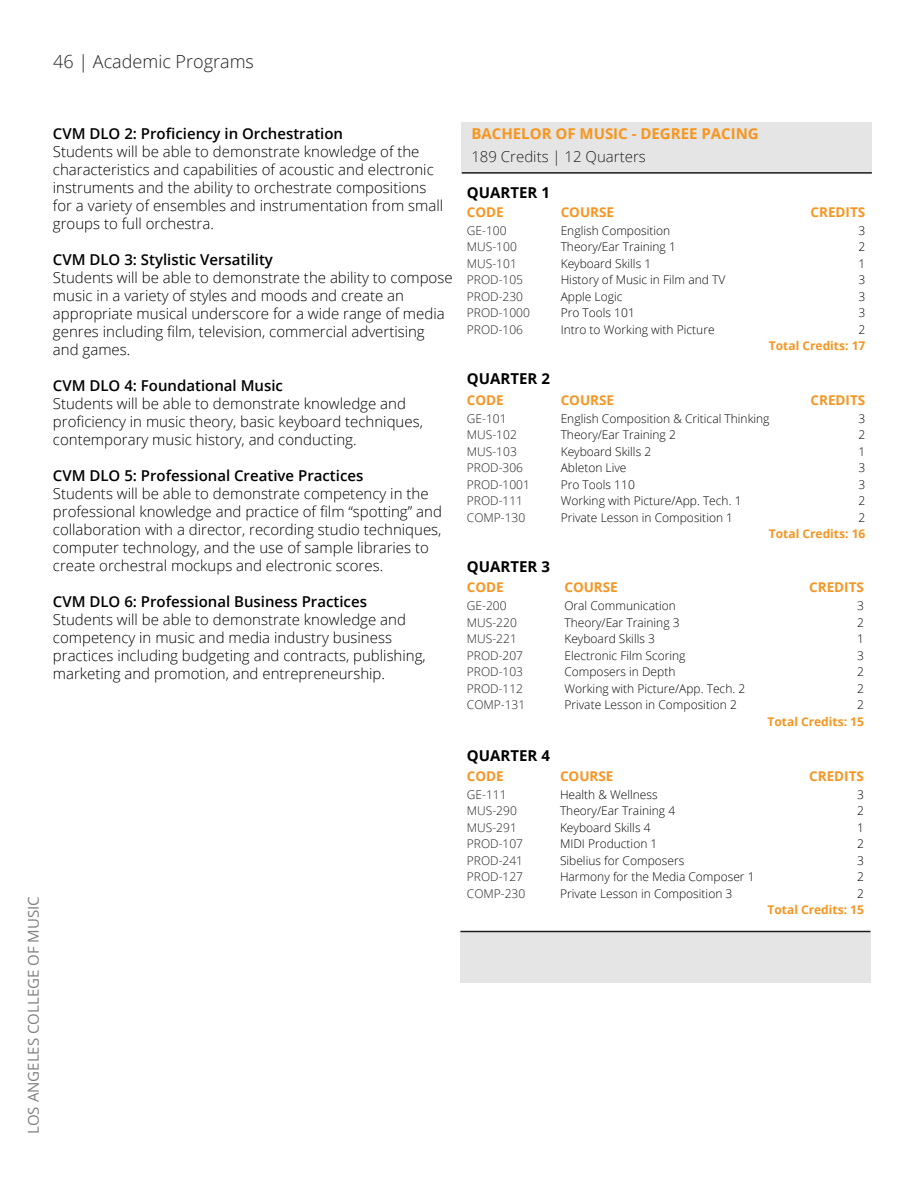
<style>
.page{position:relative;width:918px;height:1188px;background:#fff}
.page>*{position:absolute;margin:0;border:0;box-sizing:border-box;transform-origin:0 0}
.t1{font:300 18px "Open Sans";color:#231f20}
.t2{font:300 15px/18px "Open Sans";color:#000}
.t3{font:600 15px "Open Sans";color:#000}
.t4{font:700 15px "Open Sans";color:#000}
.t5{font:700 15px "Open Sans";color:#f8951d}
.t6{font:15px "Open Sans";color:#7f8080}
.t7{font:300 15px "Open Sans";color:#231f20}
.t8{font:700 13.5px "Open Sans";color:#f79521}
.t9{font:300 12px/16.5px "Open Sans";color:#040503}
.t10{font:300 12px/16.5px "Open Sans";color:#231f20}
.t11{font:700 12px "Open Sans";color:#f79521}
.t12{font:300 12px/16.5px "Open Sans";color:#000;text-align:justify}
</style>
<div class="page">
<div style="left:462px;top:122px;width:410px;height:52px;background:#e5e5e5"></div>
<hr style="left:462px;top:172px;width:410px;height:2px;background:#231f20">
<div style="left:460px;top:931px;width:410px;height:52px;background:#e5e5e5"></div>
<hr style="left:460px;top:931px;width:410px;height:1px;background:#231f20">
<p class="t1" style="left:53px;top:49px;width:202px">46 | Academic Programs</p>
<p class="t3" style="left:53px;top:123px;width:292px">CVM DLO 2: Proficiency in Orchestration</p>
<p class="t2" style="left:53px;top:142px;width:392px">Students will be able to demonstrate knowledge of the characteristics and capabilities of acoustic and electronic instruments and the ability to orchestrate compositions for a variety of ensembles and instrumentation from small groups to full orchestra.</p>
<p class="t3" style="left:53px;top:249px;width:222px">CVM DLO 3: Stylistic Versatility</p>
<p class="t2" style="left:53px;top:268px;width:401px">Students will be able to demonstrate the ability to compose music in a variety of styles and moods and create an appropriate musical underscore for a wide range of media genres including film, television, commercial advertising and games.</p>
<p class="t3" style="left:53px;top:375px;width:232px">CVM DLO 4: Foundational Music</p>
<p class="t2" style="left:53px;top:394px;width:372px">Students will be able to demonstrate knowledge and proficiency in music theory, basic keyboard techniques, contemporary music history, and conducting.</p>
<p class="t3" style="left:53px;top:465px;width:312px">CVM DLO 5: Professional Creative Practices</p>
<p class="t2" style="left:53px;top:484px;width:391px">Students will be able to demonstrate competency in the professional knowledge and practice of film “spotting” and collaboration with a director, recording studio techniques, computer technology, and the use of sample libraries to create orchestral mockups and electronic scores.</p>
<p class="t3" style="left:53px;top:591px;width:316px">CVM DLO 6: Professional Business Practices</p>
<p class="t2" style="left:53px;top:610px;width:374px">Students will be able to demonstrate knowledge and competency in music and media industry business practices including budgeting and contracts, publishing, marketing and promotion, and entrepreneurship.</p>
<p class="t6" style="left:23px;top:1134px;width:239px;rotate:-90deg">LOS ANGELES COLLEGE OF MUSIC</p>
<p class="t5" style="left:471px;top:123px;width:289px">BACHELOR OF MUSIC - DEGREE PACING</p>
<p class="t7" style="left:471px;top:145px;width:176px">189 Credits | 12 Quarters</p>
<p class="t4" style="left:467px;top:182px;width:84px">QUARTER 1</p>
<p class="t8" style="left:467px;top:202px;width:38px">CODE</p>
<p class="t10" style="left:467px;top:222px;width:65px">GE-100<br>MUS-100<br>MUS-101<br>PROD-105<br>PROD-230<br>PROD-1000<br>PROD-106</p>
<p class="t8" style="left:561px;top:202px;width:55px">COURSE</p>
<p class="t9" style="left:561px;top:222px;width:166px">English Composition<br>Theory/Ear Training 1<br>Keyboard Skills 1<br>History of Music in Film and TV<br>Apple Logic<br>Pro Tools 101<br>Intro to Working with Picture</p>
<p class="t8" style="left:811px;top:202px;width:56px">CREDITS</p>
<p class="t9" style="left:859px;top:222px;width:8px;text-align:justify">3<br>2<br>1<br>3<br>3<br>3<br>2</p>
<p class="t11" style="left:769px;top:338px;width:98px">Total Credits: 17</p>
<p class="t4" style="left:467px;top:368px;width:84px">QUARTER 2</p>
<p class="t8" style="left:467px;top:391px;width:38px">CODE</p>
<p class="t10" style="left:467px;top:410px;width:65px">GE-101<br>MUS-102<br>MUS-103<br>PROD-306<br>PROD-1001<br>PROD-111<br>COMP-130</p>
<p class="t4" style="left:467px;top:556px;width:84px">QUARTER 3</p>
<p class="t8" style="left:467px;top:578px;width:38px">CODE</p>
<p class="t10" style="left:467px;top:597px;width:60px">GE-200<br>MUS-220<br>MUS-221<br>PROD-207<br>PROD-103<br>PROD-112<br>COMP-131</p>
<p class="t4" style="left:467px;top:744px;width:84px">QUARTER 4</p>
<p class="t8" style="left:467px;top:766px;width:38px">CODE</p>
<p class="t10" style="left:467px;top:786px;width:60px">GE-111<br>MUS-290<br>MUS-291<br>PROD-107<br>PROD-241<br>PROD-127<br>COMP-230</p>
<p class="t8" style="left:561px;top:391px;width:55px">COURSE</p>
<p class="t9" style="left:561px;top:410px;width:210px">English Composition &amp; Critical Thinking<br>Theory/Ear Training 2<br>Keyboard Skills 2<br>Ableton Live<br>Pro Tools 110<br>Working with Picture/App. Tech. 1<br>Private Lesson in Composition 1</p>
<p class="t8" style="left:811px;top:391px;width:56px">CREDITS</p>
<p class="t9" style="left:859px;top:410px;width:8px;text-align:justify">3<br>2<br>1<br>3<br>3<br>2<br>2</p>
<p class="t11" style="left:769px;top:526px;width:98px">Total Credits: 16</p>
<p class="t8" style="left:564px;top:578px;width:55px">COURSE</p>
<p class="t9" style="left:564px;top:597px;width:182px">Oral Communication<br>Theory/Ear Training 3<br>Keyboard Skills 3<br>Electronic Film Scoring<br>Composers in Depth<br>Working with Picture/App. Tech. 2<br>Private Lesson in Composition 2</p>
<p class="t8" style="left:809px;top:578px;width:56px">CREDITS</p>
<p class="t9" style="left:857px;top:597px;width:8px;text-align:justify">3<br>2<br>1<br>3<br>2<br>2<br>2</p>
<p class="t11" style="left:768px;top:713px;width:98px">Total Credits: 15</p>
<p class="t8" style="left:560px;top:766px;width:55px">COURSE</p>
<p class="t9" style="left:560px;top:786px;width:196px">Health &amp; Wellness<br>Theory/Ear Training 4<br>Keyboard Skills 4<br>MIDI Production 1<br>Sibelius for Composers<br>Harmony for the Media Composer 1<br>Private Lesson in Composition 3</p>
<p class="t8" style="left:809px;top:766px;width:56px">CREDITS</p>
<p class="t12" style="left:857px;top:786px;width:8px">3<br>2<br>1<br>2<br>3<br>2<br>2</p>
<p class="t11" style="left:768px;top:901px;width:98px">Total Credits: 15</p>
</div>
